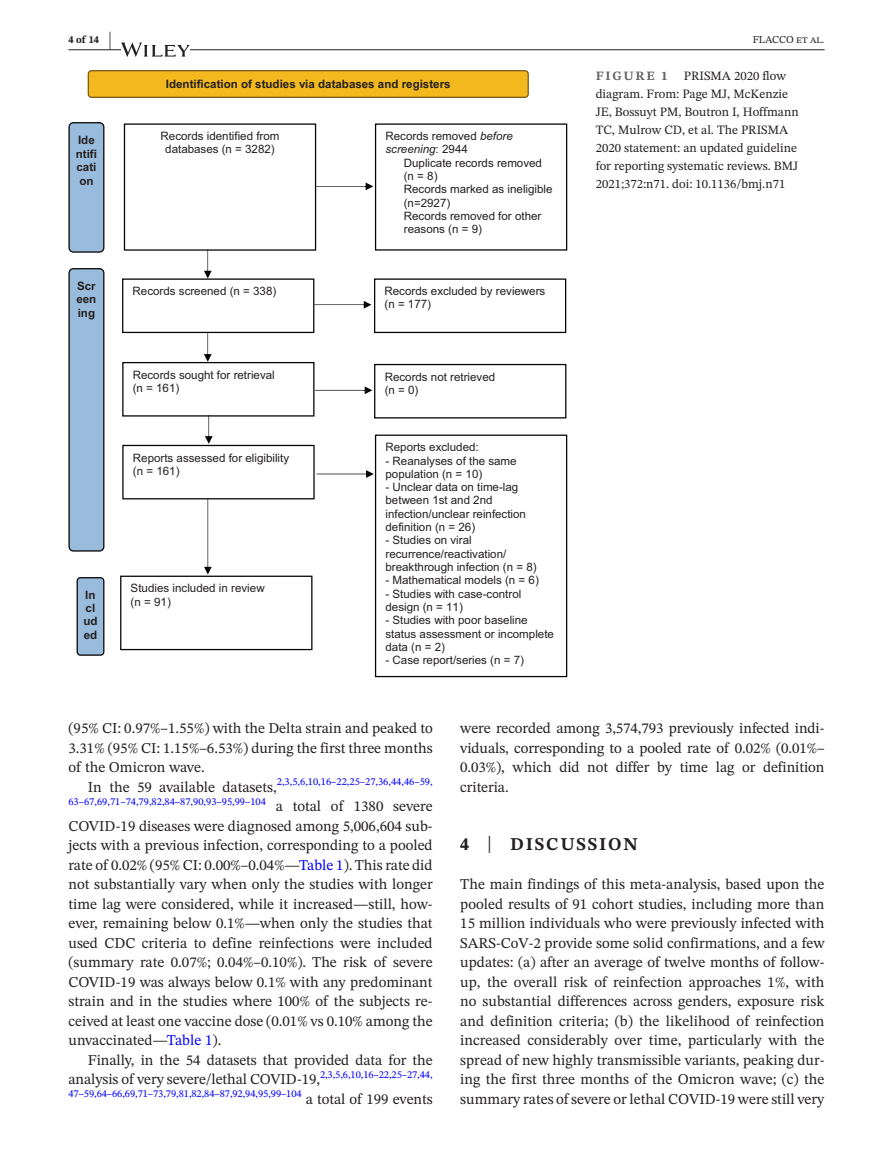
<style>
.page{position:relative;width:893px;height:1174px;background:#fff}
.page>*{position:absolute;margin:0;border:0;box-sizing:border-box;transform-origin:0 0}
.t1{font:700 18px "STIX Two Text";letter-spacing:.1em;color:#231f20}
.t2{font:15px/19.5px "STIX Two Text";color:#231f20;text-align:justify}
.t3{font:12.75px/18px "STIX Two Text";color:#231f20}
.t4{font:700 12.75px "STIX Two Text";letter-spacing:.14em;color:#636366}
.t5{font:11.55px/13.4px "Arial";color:#231f20}
.t6{font:700 11.55px/13.4px "Arial";color:#231f20;text-align:center}
.t7{font:10.5px "STIX Two Text";letter-spacing:-.005em;color:#00f}
.t8{font:10.5px "STIX Two Text";color:#231f20}
.t9{font:700 10.5px "STIX Two Text";color:#231f20}
.s1{font-size:21px}
.s2{font-style:italic}
.s3{color:#00f}
.s4{font-weight:400;font-size:23.7px}
</style>
<div class="page">
<hr style="left:68px;top:49px;width:756px;height:1px;background:#231f20">
<svg style="left:121px;top:43px;width:69px;height:14px"></svg>
<div style="left:88px;top:71px;width:440px;height:26px;background:#f4b91e;border-radius:3px"></div>
<div style="left:88px;top:70px;width:441px;height:28px;border:1px solid #7a5919;border-radius:3px"></div>
<div style="left:69px;top:123px;width:35px;height:129px;background:#9abcdc;border-radius:4px"></div>
<div style="left:68px;top:122px;width:36px;height:131px;border:1px solid #070505;border-radius:4px"></div>
<div style="left:124px;top:123px;width:192px;height:128px;border:1px solid #070505"></div>
<div style="left:375px;top:123px;width:192px;height:128px;border:1px solid #070505"></div>
<svg style="left:316px;top:182px;width:57px;height:8px"></svg>
<div style="left:122px;top:278px;width:192px;height:55px;border:1px solid #070505"></div>
<div style="left:374px;top:278px;width:192px;height:55px;border:1px solid #070505"></div>
<div style="left:122px;top:362px;width:192px;height:54px;border:1px solid #070505"></div>
<div style="left:374px;top:364px;width:192px;height:54px;border:1px solid #070505"></div>
<div style="left:122px;top:445px;width:193px;height:54px;border:1px solid #070505"></div>
<div style="left:375px;top:434px;width:192px;height:243px;border:1px solid #070505"></div>
<div style="left:120px;top:575px;width:192px;height:75px;border:1px solid #070505"></div>
<svg style="left:314px;top:301px;width:57px;height:7px"></svg>
<svg style="left:315px;top:386px;width:57px;height:8px"></svg>
<svg style="left:316px;top:470px;width:58px;height:8px"></svg>
<svg style="left:204px;top:250px;width:8px;height:28px"></svg>
<svg style="left:204px;top:333px;width:8px;height:29px"></svg>
<svg style="left:205px;top:415px;width:8px;height:29px"></svg>
<svg style="left:204px;top:499px;width:8px;height:75px"></svg>
<div style="left:69px;top:269px;width:35px;height:282px;background:#9abcdc;border-radius:4px"></div>
<div style="left:68px;top:268px;width:36px;height:283px;border:1px solid #070505;border-radius:4px"></div>
<div style="left:77px;top:578px;width:27px;height:77px;background:#9abcdc;border-radius:3px"></div>
<div style="left:77px;top:577px;width:27px;height:79px;border:1px solid #070505;border-radius:3px"></div>
<p class="t9" style="left:68px;top:32px;width:44px">4 of 14 <span class="s1">|</span></p>
<p class="t8" style="left:753px;top:32px;width:73px">FLACCO et al.</p>
<p class="t6" style="left:166px;top:77px;width:286px">Identification of studies via databases and registers</p>
<p class="t6" style="left:76px;top:134px;width:23px">Ide ntifi cati on</p>
<p class="t5" style="left:161px;top:130px;width:120px;text-align:center">Records identified from databases (n = 3282)</p>
<p class="t5" style="left:385px;top:130px;width:129px">Records removed <span class="s2">before screening</span>: 2944</p>
<p class="t5" style="left:404px;top:156px;width:150px">Duplicate records removed (n = 8)<br>Records marked as ineligible (n=2927)<br>Records removed for other reasons (n = 9)</p>
<p class="t6" style="left:76px;top:280px;width:21px;text-align:justify">Scr een ing</p>
<p class="t6" style="left:83px;top:588px;width:16px;text-align:left">In cl ud ed</p>
<p class="t5" style="left:133px;top:284px;width:145px">Records screened (n = 338)</p>
<p class="t5" style="left:384px;top:284px;width:162px">Records excluded by reviewers (n = 177)</p>
<p class="t5" style="left:133px;top:368px;width:144px">Records sought for retrieval (n = 161)</p>
<p class="t5" style="left:385px;top:370px;width:112px">Records not retrieved (n = 0)</p>
<p class="t5" style="left:133px;top:451px;width:158px">Reports assessed for eligibility (n = 161)</p>
<p class="t5" style="left:131px;top:581px;width:136px">Studies included in review (n = 91)</p>
<p class="t5" style="left:385px;top:440px;width:95px">Reports excluded:</p>
<p class="t5" style="left:385px;top:454px;width:133px">- Reanalyses of the same population (n = 10)</p>
<p class="t5" style="left:385px;top:480px;width:142px">- Unclear data on time-lag between 1st and 2nd infection/unclear reinfection definition (n = 26)</p>
<p class="t5" style="left:385px;top:534px;width:153px">- Studies on viral recurrence/reactivation/ breakthrough infection (n = 8)</p>
<p class="t5" style="left:385px;top:573px;width:155px">- Mathematical models (n = 6)</p>
<p class="t5" style="left:385px;top:587px;width:137px">- Studies with case-control design (n = 11)</p>
<p class="t5" style="left:385px;top:613px;width:170px">- Studies with poor baseline status assessment or incomplete data (n = 2)</p>
<p class="t5" style="left:385px;top:653px;width:140px">- Case report/series (n = 7)</p>
<p class="t3" style="left:596px;top:66px;width:204px;text-indent:88px">PRISMA 2020 flow diagram. From: Page MJ, McKenzie<br>JE, Bossuyt PM, Boutron I, Hoffmann<br>TC, Mulrow CD, et al. The PRISMA<br>2020 statement: an updated guideline for reporting systematic reviews. BMJ<br>2021;372:n71. doi: 10.1136/bmj.n71</p>
<p class="t4" style="left:596px;top:66px;width:73px">FIGURE 1</p>
<p class="t2" style="left:68px;top:718px;width:366px">(95% CI: 0.97%–1.55%) with the Delta strain and peaked to</p>
<p class="t2" style="left:68px;top:738px;width:366px">3.31% (95% CI: 1.15%–6.53%) during the first three months</p>
<p class="t2" style="left:68px;top:757px;width:138px">of the Omicron wave.</p>
<p class="t2" style="left:88px;top:777px;width:190px">In the 59 available datasets,</p>
<p class="t7" style="left:277px;top:774px;width:157px">2,3,5,6,10,16–22,25–27,36,44,46–59,</p>
<p class="t7" style="left:68px;top:793px;width:199px">63–67,69,71–74,79,82,84–87,90,93–95,99–104</p>
<p class="t2" style="left:68px;top:796px;width:366px;text-indent:207px">a total of 1380 severe COVID-19 diseases were diagnosed among 5,006,604 sub&shy;jects with a previous infection, corresponding to a pooled rate of 0.02% (95% CI: 0.00%–0.04%—<span class="s3">Table 1</span>). This rate did not substantially vary when only the studies with longer time lag were considered, while it increased—still, how&shy;ever, remaining below 0.1%—when only the studies that used CDC criteria to define reinfections were included (summary rate 0.07%; 0.04%–0.10%). The risk of severe COVID-19 was always below 0.1% with any predominant strain and in the studies where 100% of the subjects re&shy;ceived at least one vaccine dose (0.01% vs 0.10% among the unvaccinated—<span class="s3">Table 1</span>).</p>
<p class="t2" style="left:68px;top:1050px;width:366px;text-indent:20px">Finally, in the 54 datasets that provided data for the analysis of very severe/lethal COVID-19,</p>
<p class="t7" style="left:320px;top:1066px;width:114px">2,3,5,6,10,16–22,25–27,44,</p>
<p class="t7" style="left:68px;top:1086px;width:235px">47–59,64–66,69,71–73,79,81,82,84–87,92,94,95,99–104</p>
<p class="t2" style="left:306px;top:1089px;width:128px">a total of 199 events</p>
<p class="t2" style="left:460px;top:718px;width:366px">were recorded among 3,574,793 previously infected indi&shy;viduals, corresponding to a pooled rate of 0.02% (0.01%– 0.03%), which did not differ by time lag or definition criteria.</p>
<p class="t1" style="left:460px;top:831px;width:179px">4 <span class="s4">|</span> DISCUSSION</p>
<p class="t2" style="left:460px;top:874px;width:366px">The main findings of this meta-analysis, based upon the pooled results of 91 cohort studies, including more than 15 million individuals who were previously infected with SARS-CoV-2 provide some solid confirmations, and a few updates: (a) after an average of twelve months of follow&shy;up, the overall risk of reinfection approaches 1%, with no substantial differences across genders, exposure risk and definition criteria; (b) the likelihood of reinfection increased considerably over time, particularly with the spread of new highly transmissible variants, peaking dur&shy;ing the first three months of the Omicron wave; (c) the summary rates of severe or lethal COVID-19 were still very</p>
</div>
